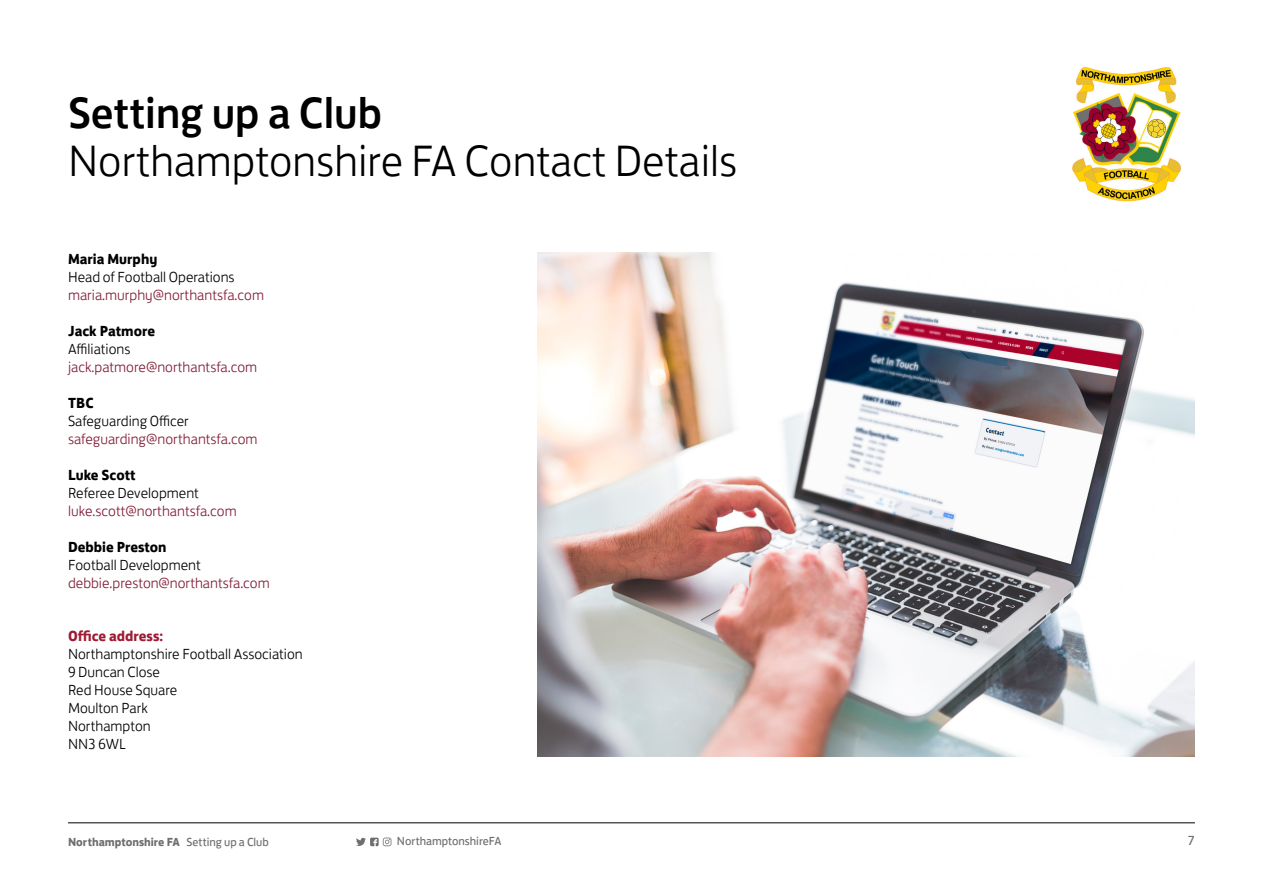
<style>
.page{position:relative;width:1263px;height:893px;background:#fff}
.page>*{position:absolute;margin:0;border:0;box-sizing:border-box;transform-origin:0 0}
.t1{font:300 45px "FS Jack";color:#000}
.t2{font:500 45px "FS Jack";color:#000}
.t3{font:300 15px/18px "FS Jack";color:#000}
.t4{font:300 15px "FS Jack";color:#811c35}
.t5{font:700 15px "FS Jack";color:#000}
.t6{font:700 15px "FS Jack";color:#9e1b34}
.t7{font:13.5px "FS Jack";color:#6d6e71}
.t8{font:700 12px "FS Jack";color:#6d6e71}
.t9{font:12px "FS Jack";color:#6d6e71}
.s1{font-weight:400}
</style>
<div class="page">
<hr style="left:68px;top:823px;width:1127px;height:1px;background:#000">
<svg style="left:356px;top:838px;width:35px;height:8px"></svg>
<img style="left:1072px;top:67px;width:109px;height:135px">
<img style="left:538px;top:253px;width:657px;height:504px">
<h1 class="t2" style="left:68px;top:76px;width:316px">Setting up a Club</h1>
<h1 class="t1" style="left:68px;top:125px;width:671px">Northamptonshire FA Contact Details</h1>
<p class="t5" style="left:68px;top:246px;width:91px">Maria Murphy</p>
<p class="t3" style="left:68px;top:267px;width:168px">Head of Football Operations</p>
<p class="t4" style="left:68px;top:283px;width:198px">maria.murphy@northantsfa.com</p>
<p class="t5" style="left:68px;top:318px;width:89px">Jack Patmore</p>
<p class="t3" style="left:68px;top:339px;width:64px">Affiliations</p>
<p class="t4" style="left:68px;top:355px;width:191px">jack.patmore@northantsfa.com</p>
<p class="t5" style="left:68px;top:390px;width:27px">TBC</p>
<p class="t3" style="left:68px;top:411px;width:122px">Safeguarding Officer</p>
<p class="t4" style="left:68px;top:427px;width:191px">safeguarding@northantsfa.com</p>
<p class="t5" style="left:68px;top:462px;width:69px">Luke Scott</p>
<p class="t3" style="left:68px;top:483px;width:132px">Referee Development</p>
<p class="t4" style="left:68px;top:499px;width:170px">luke.scott@northantsfa.com</p>
<p class="t5" style="left:68px;top:534px;width:100px">Debbie Preston</p>
<p class="t3" style="left:68px;top:555px;width:134px">Football Development</p>
<p class="t4" style="left:68px;top:571px;width:203px">debbie.preston@northantsfa.com</p>
<p class="t6" style="left:68px;top:623px;width:97px">Office address:</p>
<p class="t3" style="left:68px;top:644px;width:236px">Northamptonshire Football Association<br>9 Duncan Close<br>Red House Square<br>Moulton Park<br>Northampton<br>NN3 6WL</p>
<p class="t8" style="left:68px;top:832px;width:202px">Northamptonshire FA <span class="s1">Setting up a Club</span></p>
<p class="t9" style="left:397px;top:832px;width:106px">NorthamptonshireFA</p>
<p class="t7" style="left:1188px;top:829px;width:9px">7</p>
</div>
